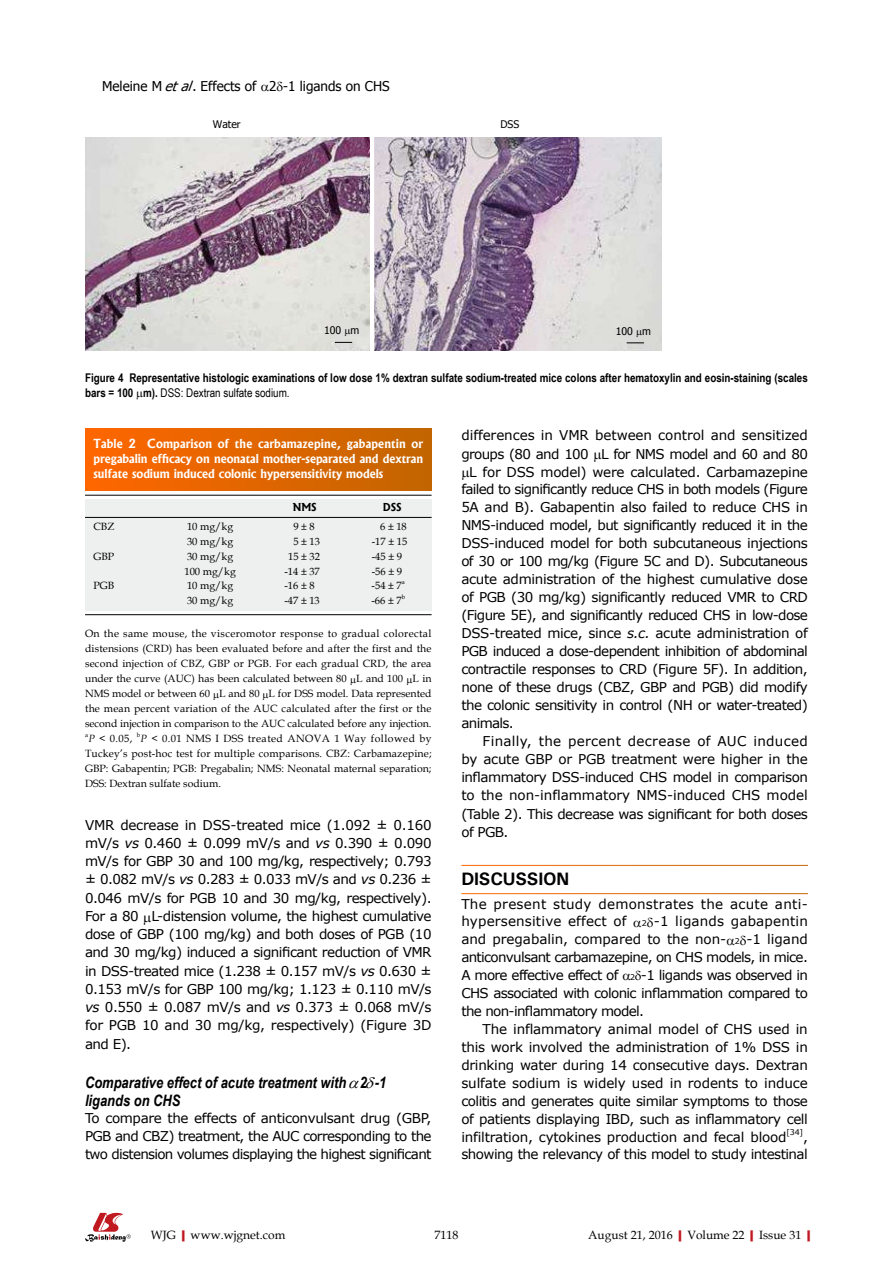
<style>
.page{position:relative;width:893px;height:1263px;background:#fff}
.page>*{position:absolute;margin:0;border:0;box-sizing:border-box;transform-origin:0 0}
.t1{font:700 18px "Univers";letter-spacing:-.01em;color:#000}
.t2{font:italic 700 15.75px/18.8px "Arial Narrow";color:#000}
.t3{font:13.5px/18.3px "Verdana";letter-spacing:-.04em;color:#000;text-align:justify}
.t4{font:13.5px "Verdana";letter-spacing:-.005em;color:#000}
.t5{font:13.5px "Verdana";letter-spacing:-.02em;color:#000}
.t6{font:13.5px "Verdana";letter-spacing:.02em;color:#000}
.t7{font:13.5px "Tahoma";color:#000}
.t8{font:700 12px/15px "Arial Narrow";color:#000}
.t9{font:700 12px/15px "Albertus";color:#fff;text-align:justify}
.t10{font:12px "Book Antiqua";color:#000}
.t11{font:10.5px/15px "Book Antiqua";color:#000;text-align:justify}
.t12{font:10.5px "Tahoma";color:#000}
.t13{font:700 10.5px "Albertus";color:#000}
.t14{font:7.8px "Verdana";color:#000}
.t15{font:6.15px "Book Antiqua";color:#000}
.s1{font-style:italic}
.s2{font-weight:400}
.s3{font-size:7.8px}
.s4{font-weight:700;color:#c01920}
</style>
<div class="page">
<svg style="left:85px;top:1213px;width:46px;height:29px"></svg>
<div style="left:85px;top:429px;width:347px;height:61px;background:linear-gradient(to right,#f60,#c16500)"></div>
<div style="left:85px;top:499px;width:347px;height:111px;background:#eeefef"></div>
<hr style="left:85px;top:495px;width:347px;height:1px;background:#000">
<hr style="left:85px;top:517px;width:347px;height:1px;background:#000">
<img style="left:85px;top:138px;width:576px;height:212px">
<hr style="left:370px;top:128px;width:4px;height:225px;background:#fff">
<svg style="left:627px;top:343px;width:17px;height:1px"></svg>
<svg style="left:335px;top:342px;width:17px;height:1px"></svg>
<hr style="left:85px;top:614px;width:347px;height:1px;background:#000">
<svg style="left:345px;top:329px;width:5px;height:7px"></svg>
<svg style="left:637px;top:330px;width:5px;height:7px"></svg>
<p class="t7" style="left:102px;top:77px;width:289px">Meleine M <span class="s1">etal</span>. Effects of 2 -1 ligands on CHS</p>
<p class="t12" style="left:213px;top:117px;width:29px">Water</p>
<p class="t12" style="left:500px;top:117px;width:20px">DSS</p>
<p class="t12" style="left:324px;top:323px;width:37px">100 m</p>
<p class="t12" style="left:616px;top:324px;width:37px">100 m</p>
<p class="t8" style="left:85px;top:369px;width:724px">Figure 4 Representative histologic examinations of low dose 1% dextran sulfate sodium-treated mice colons after hematoxylin and eosin-staining (scales bars = 100 m). <span class="s2">DSS: Dextran sulfate sodium.</span></p>
<p class="t9" style="left:94px;top:436px;width:331px">Table 2 Comparison of the carbamazepine, gabapentin or pregabalin efficacy on neonatal mother-separated and dextran sulfate sodium induced colonic hypersensitivity models</p>
<p class="t13" style="left:293px;top:500px;width:25px">NMS</p>
<p class="t13" style="left:383px;top:500px;width:20px">DSS</p>
<p class="t11" style="left:94px;top:519px;width:22px">CBZ</p>
<p class="t11" style="left:187px;top:519px;width:48px">10 mg/kg</p>
<p class="t11" style="left:293px;top:519px;width:23px">9 ± 8</p>
<p class="t11" style="left:380px;top:519px;width:28px">6 ± 18</p>
<p class="t11" style="left:187px;top:534px;width:48px">30 mg/kg</p>
<p class="t11" style="left:293px;top:534px;width:28px">5 ± 13</p>
<p class="t11" style="left:372px;top:534px;width:37px">-17 ± 15</p>
<p class="t11" style="left:94px;top:548px;width:22px">GBP</p>
<p class="t11" style="left:187px;top:548px;width:48px">30 mg/kg</p>
<p class="t11" style="left:288px;top:548px;width:34px">15 ± 32</p>
<p class="t11" style="left:372px;top:548px;width:32px">-45 ± 9</p>
<p class="t11" style="left:184px;top:563px;width:53px">100 mg/kg</p>
<p class="t11" style="left:284px;top:563px;width:37px">-14 ± 37</p>
<p class="t11" style="left:372px;top:563px;width:32px">-56 ± 9</p>
<p class="t11" style="left:94px;top:578px;width:22px">PGB</p>
<p class="t11" style="left:187px;top:578px;width:48px">10 mg/kg</p>
<p class="t11" style="left:284px;top:578px;width:32px">-16 ± 8</p>
<p class="t11" style="left:372px;top:578px;width:32px">-54 ± 7</p>
<p class="t15" style="left:402px;top:578px;width:5px">a</p>
<p class="t11" style="left:187px;top:593px;width:48px">30 mg/kg</p>
<p class="t11" style="left:284px;top:593px;width:37px">-47 ± 13</p>
<p class="t11" style="left:371px;top:593px;width:32px">-66 ± 7</p>
<p class="t15" style="left:402px;top:592px;width:5px">b</p>
<p class="t11" style="left:85px;top:626px;width:348px">On the same mouse, the visceromotor response to gradual colorectal distensions (CRD) has been evaluated before and after the first and the second injection of CBZ, GBP or PGB. For each gradual CRD, the area under the curve (AUC) has been calculated between 80 L and 100 L in NMS model or between 60 L and 80 L for DSS model. Data represented the mean percent variation of the AUC calculated after the first or the second injection in comparison to the AUC calculated before any injection.</p>
<p class="t15" style="left:85px;top:731px;width:5px">a</p>
<p class="t11" style="left:88px;top:731px;width:46px"><span class="s1">P</span> &lt; 0.05,</p>
<p class="t4" style="left:461px;top:426px;width:348px">differences in VMR between control and sensitized</p>
<p class="t3" style="left:461px;top:445px;width:348px">groups (80 and 100 L for NMS model and 60 and 80</p>
<p class="t5" style="left:469px;top:463px;width:340px">L for DSS model) were calculated. Carbamazepine</p>
<p class="t3" style="left:461px;top:480px;width:348px">failed to significantly reduce CHS in both models (Figure</p>
<p class="t3" style="left:461px;top:498px;width:348px">5A and B). Gabapentin also failed to reduce CHS in</p>
<p class="t3" style="left:461px;top:516px;width:348px">NMS-induced model, but significantly reduced it in the</p>
<p class="t3" style="left:461px;top:534px;width:348px">DSS-induced model for both subcutaneous injections</p>
<p class="t3" style="left:461px;top:552px;width:348px">of 30 or 100 mg/kg (Figure 5C and D). Subcutaneous</p>
<p class="t3" style="left:461px;top:570px;width:348px">acute administration of the highest cumulative dose</p>
<p class="t3" style="left:461px;top:588px;width:348px">of PGB (30 mg/kg) significantly reduced VMR to CRD</p>
<p class="t3" style="left:461px;top:606px;width:348px">(Figure 5E), and significantly reduced CHS in low-dose</p>
<p class="t3" style="left:461px;top:624px;width:348px">DSS-treated mice, since <span class="s1">s.c.</span> acute administration of</p>
<p class="t3" style="left:461px;top:642px;width:348px">PGB induced a dose-dependent inhibition of abdominal</p>
<p class="t3" style="left:461px;top:660px;width:348px">contractile responses to CRD (Figure 5F). In addition,</p>
<p class="t3" style="left:461px;top:678px;width:348px">none of these drugs (CBZ, GBP and PGB) did modify</p>
<p class="t3" style="left:461px;top:696px;width:348px">the colonic sensitivity in control (NH or water-treated)</p>
<p class="t3" style="left:461px;top:714px;width:54px">animals.</p>
<p class="t6" style="left:483px;top:732px;width:327px">Finally, the percent decrease of AUC induced</p>
<p class="t5" style="left:461px;top:750px;width:348px">by acute GBP or PGB treatment were higher in the</p>
<p class="t3" style="left:461px;top:768px;width:348px">inflammatory DSS-induced CHS model in comparison</p>
<p class="t4" style="left:461px;top:786px;width:348px">to the non-inflammatory NMS-induced CHS model</p>
<p class="t3" style="left:461px;top:804px;width:348px">(Table 2). This decrease was significant for both doses</p>
<p class="t3" style="left:461px;top:822px;width:49px">of PGB.</p>
<h1 class="t1" style="left:461px;top:867px;width:110px">DISCUSSION</h1>
<p class="t3" style="left:461px;top:894px;width:348px;line-height:17.9px;text-align:left">The present study demonstrates the acute anti&shy;hypersensitive effect of <span class="s3">2</span> -1 ligands gabapentin and pregabalin, compared to the non- <span class="s3">2</span> -1 ligand anticonvulsant carbamazepine, on CHS models, in mice.<br>A more effective effect of <span class="s3">2</span> -1 ligands was observed in CHS associated with colonic inflammation compared to the non-inflammatory model.</p>
<p class="t3" style="left:461px;top:1020px;width:348px;line-height:17.9px;text-indent:21px">The inflammatory animal model of CHS used in this work involved the administration of 1% DSS in drinking water during 14 consecutive days. Dextran sulfate sodium is widely used in rodents to induce colitis and generates quite similar symptoms to those of patients displaying IBD, such as inflammatory cell infiltration, cytokines production and fecal blood</p>
<p class="t15" style="left:137px;top:731px;width:5px">b</p>
<p class="t11" style="left:85px;top:731px;width:348px;text-indent:56px"><span class="s1">P</span> &lt; 0.01 NMS I DSS treated ANOVA 1 Way followed by Tuckey’s post-hoc test for multiple comparisons. CBZ: Carbamazepine; GBP: Gabapentin; PGB: Pregabalin; NMS: Neonatal maternal separation; DSS: Dextran sulfate sodium.</p>
<p class="t3" style="left:85px;top:815px;width:348px">VMR decrease in DSS-treated mice (1.092 ± 0.160 mV/s <span class="s1">vs</span> 0.460 ± 0.099 mV/s and <span class="s1">vs</span> 0.390 ± 0.090 mV/s for GBP 30 and 100 mg/kg, respectively; 0.793 ± 0.082 mV/s <span class="s1">vs</span> 0.283 ± 0.033 mV/s and <span class="s1">vs</span> 0.236 ± 0.046 mV/s for PGB 10 and 30 mg/kg, respectively).<br>For a 80 L-distension volume, the highest cumulative dose of GBP (100 mg/kg) and both doses of PGB (10 and 30 mg/kg) induced a significant reduction of VMR in DSS-treated mice (1.238 ± 0.157 mV/s <span class="s1">vs</span> 0.630 ± 0.153 mV/s for GBP 100 mg/kg; 1.123 ± 0.110 mV/s <span class="s1">vs</span> 0.550 ± 0.087 mV/s and <span class="s1">vs</span> 0.373 ± 0.068 mV/s for PGB 10 and 30 mg/kg, respectively) (Figure 3D and E).</p>
<p class="t2" style="left:85px;top:1072px;width:303px">Comparative effect of acute treatment with 2 -1 ligands on CHS</p>
<p class="t3" style="left:85px;top:1109px;width:348px">To compare the effects of anticonvulsant drug (GBP, PGB and CBZ) treatment, the AUC corresponding to the two distension volumes displaying the highest significant</p>
<p class="t14" style="left:786px;top:1126px;width:18px">[34]</p>
<p class="t3" style="left:461px;top:1127px;width:348px;text-align:right">,<br>showing the relevancy of this model to study intestinal</p>
<p class="t10" style="left:151px;top:1226px;width:136px">WJG<span class="s4">|</span>www.wjgnet.com</p>
<p class="t10" style="left:434px;top:1226px;width:25px">7118</p>
<p class="t10" style="left:588px;top:1226px;width:229px">August 21, 2016<span class="s4">|</span>Volume 22<span class="s4">|</span>Issue 31<span class="s4">|</span></p>
</div>
